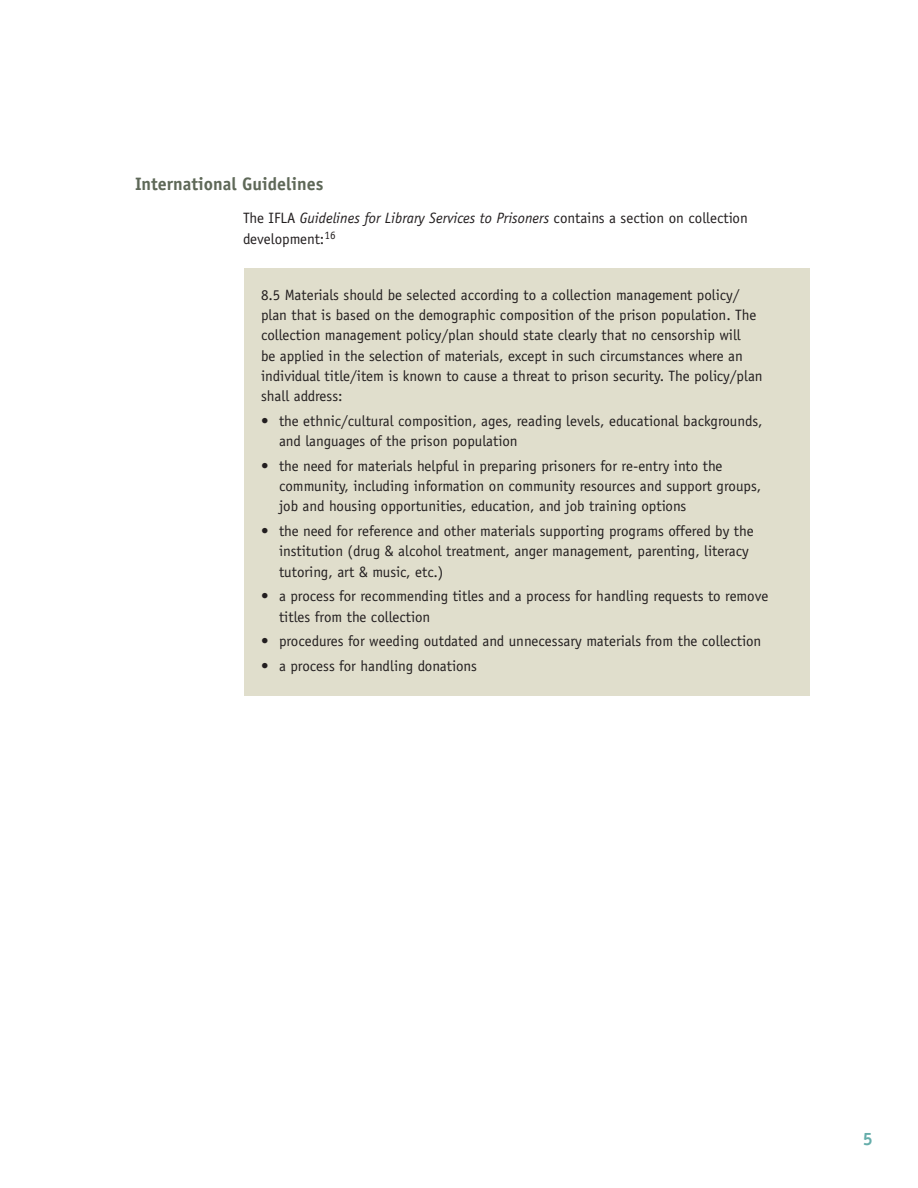
<style>
.page{position:relative;width:918px;height:1188px;background:#fff}
.page>*{position:absolute;margin:0;border:0;box-sizing:border-box;transform-origin:0 0}
.sub{font:700 18px "Officina Sans";color:#5e6858}
.t1{font:700 18px "Officina Serif";color:#65adaa}
.body{font:15px/20.2px "Officina Sans";color:#231f20}
.s1{font-style:italic}
</style>
<div class="page">
<div style="left:245px;top:268px;width:565px;height:428px;background:#e0decc"></div>
<p class="sub" style="left:135px;top:172px;width:190px">International Guidelines</p>
<p class="body" style="left:243px;top:208px;width:506px">The IFLA <span class="s1">Guidelines for Library Services to Prisoners</span> contains a section on collection development:<sup>16</sup></p>
<p class="body" style="left:261px;top:285px;width:503px">8.5 Materials should be selected according to a collection management policy/ plan that is based on the demographic composition of the prison population. The collection management policy/plan should state clearly that no censorship will<br>be applied in the selection of materials, except in such circumstances where an individual title/item is known to cause a threat to prison security. The policy/plan shall address:</p>
<p class="body" style="left:279px;top:411px;width:485px;text-indent:-18px">• the ethnic/cultural composition, ages, reading levels, educational backgrounds, and languages of the prison population</p>
<p class="body" style="left:279px;top:456px;width:484px;text-indent:-18px">• the need for materials helpful in preparing prisoners for re-entry into the community, including information on community resources and support groups, job and housing opportunities, education, and job training options</p>
<p class="body" style="left:279px;top:521px;width:476px;text-indent:-18px">• the need for reference and other materials supporting programs offered by the institution (drug &amp; alcohol treatment, anger management, parenting, literacy tutoring, art &amp; music, etc.)</p>
<p class="body" style="left:279px;top:586px;width:491px;text-indent:-18px">• a process for recommending titles and a process for handling requests to remove titles from the collection</p>
<p class="body" style="left:261px;top:631px;width:502px">• procedures for weeding outdated and unnecessary materials from the collection</p>
<p class="body" style="left:261px;top:656px;width:217px">• a process for handling donations</p>
<p class="t1" style="left:863px;top:1128px;width:12px">5</p>
</div>
